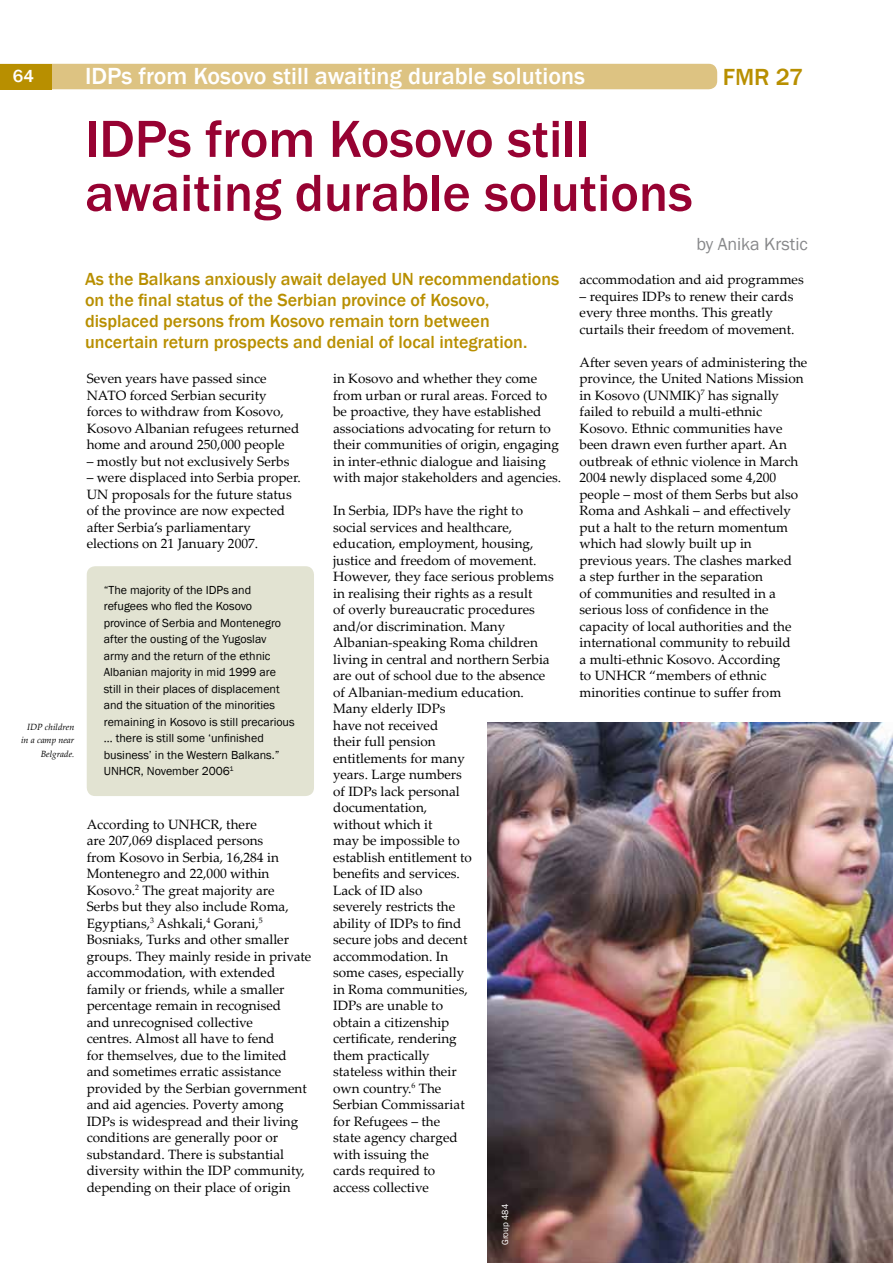
<style>
.page{position:relative;width:893px;height:1263px;background:#fff}
.page>*{position:absolute;margin:0;border:0;box-sizing:border-box;transform-origin:0 0}
.t1{font:500 54px/54px "Franklin Gothic";color:#970232}
.t2{font:500 24px "Franklin Gothic";color:#fff}
.t3{font:500 24px "Franklin Gothic";color:#b88f00}
.t4{font:500 18px/21px "Franklin Gothic";color:#b88f00}
.t5{font:18px "Franklin Gothic";color:#87888a}
.t6{font:500 18px "Franklin Gothic";color:#fff}
.t7{font:13.5px/16.5px "Palatino Linotype";color:#000}
.t8{font:12px/16.5px "Franklin Gothic";color:#000}
.t9{font:italic 9px/13.5px "Palatino Linotype";color:#000;text-align:right}
.t10{font:9px "Franklin Gothic";color:#fff}
</style>
<div class="page">
<div style="left:87px;top:566px;width:227px;height:230px;background:#e2e3d2;border-radius:9px"></div>
<div style="left:51px;top:64px;width:666px;height:25px;background:#ddc382"></div>
<div style="left:0;top:64px;width:51px;height:25px;background:#b88f00"></div>
<img style="left:488px;top:723px;width:405px;height:540px">
<h3 class="t6" style="left:13px;top:65px;width:23px">64</h3>
<h2 class="t2" style="left:85px;top:62px;width:501px">IDPs from Kosovo still awaiting durable solutions</h2>
<h2 class="t3" style="left:723px;top:63px;width:82px">FMR 27</h2>
<h1 class="t1" style="left:85px;top:112px;width:609px">IDPs from Kosovo still awaiting durable solutions</h1>
<p class="t9" style="left:21px;top:719px;width:55px">IDP children in a camp near<br>Belgrade.</p>
<h3 class="t4" style="left:85px;top:268px;width:476px">As the Balkans anxiously await delayed UN recommendations on the final status of the Serbian province of Kosovo, displaced persons from Kosovo remain torn between uncertain return prospects and denial of local integration.</h3>
<p class="t7" style="left:87px;top:370px;width:214px">Seven years have passed since<br>NATO forced Serbian security forces to withdraw from Kosovo,<br>Kosovo Albanian refugees returned home and around 250,000 people</p>
<p class="t7" style="left:87px;top:452px;width:204px">– mostly but not exclusively Serbs</p>
<p class="t7" style="left:87px;top:469px;width:216px">– were displaced into Serbia proper.<br>UN proposals for the future status of the province are now expected after Serbia’s parliamentary elections on 21 January 2007.</p>
<p class="t8" style="left:104px;top:582px;width:192px">“The majority of the IDPs and refugees who fled the Kosovo province of Serbia and Montenegro after the ousting of the Yugoslav<br>army and the return of the ethnic<br>Albanian majority in mid 1999 are still in their places of displacement and the situation of the minorities remaining in Kosovo is still precarious … there is still some ‘unfinished business’ in the Western Balkans.”<br>UNHCR, November 2006<sup>1</sup></p>
<p class="t7" style="left:87px;top:815px;width:226px">According to UNHCR, there<br>are 207,069 displaced persons<br>from Kosovo in Serbia, 16,284 in<br>Montenegro and 22,000 within<br>Kosovo.<sup>2</sup> The great majority are<br>Serbs but they also include Roma,<br>Egyptians,<sup>3</sup> Ashkali,<sup>4</sup> Gorani,<sup>5<br></sup>Bosniaks, Turks and other smaller groups. They mainly reside in private accommodation, with extended family or friends, while a smaller percentage remain in recognised<br>and unrecognised collective<br>centres. Almost all have to fend<br>for themselves, due to the limited and sometimes erratic assistance provided by the Serbian government and aid agencies. Poverty among<br>IDPs is widespread and their living conditions are generally poor or substandard. There is substantial diversity within the IDP community, depending on their place of origin</p>
<p class="t7" style="left:333px;top:370px;width:230px">in Kosovo and whether they come from urban or rural areas. Forced to be proactive, they have established associations advocating for return to their communities of origin, engaging in inter-ethnic dialogue and liaising with major stakeholders and agencies.</p>
<p class="t7" style="left:333px;top:502px;width:222px">In Serbia, IDPs have the right to social services and healthcare, education, employment, housing, justice and freedom of movement.<br>However, they face serious problems in realising their rights as a result<br>of overly bureaucratic procedures and/or discrimination. Many<br>Albanian-speaking Roma children living in central and northern Serbia are out of school due to the absence of Albanian-medium education.<br>Many elderly IDPs<br>have not received<br>their full pension<br>entitlements for many<br>years. Large numbers<br>of IDPs lack personal documentation,<br>without which it<br>may be impossible to<br>establish entitlement to<br>benefits and services.<br>Lack of ID also<br>severely restricts the<br>ability of IDPs to find<br>secure jobs and decent accommodation. In<br>some cases, especially<br>in Roma communities,<br>IDPs are unable to<br>obtain a citizenship<br>certificate, rendering<br>them practically<br>stateless within their<br>own country.<sup>6</sup> The<br>Serbian Commissariat<br>for Refugees – the<br>state agency charged<br>with issuing the<br>cards required to<br>access collective</p>
<p class="t10" style="left:499px;top:1245px;width:43px;rotate:-90deg">Group 484</p>
<h3 class="t5" style="left:696px;top:232px;width:113px">by Anika Krstic</h3>
<p class="t7" style="left:579px;top:271px;width:226px">accommodation and aid programmes</p>
<p class="t7" style="left:579px;top:287px;width:217px">– requires IDPs to renew their cards every three months. This greatly curtails their freedom of movement.</p>
<p class="t7" style="left:579px;top:353px;width:229px">After seven years of administering the province, the United Nations Mission in Kosovo (UNMIK)<sup>7</sup> has signally failed to rebuild a multi-ethnic Kosovo. Ethnic communities have been drawn even further apart. An outbreak of ethnic violence in March 2004 newly displaced some 4,200 people – most of them Serbs but also Roma and Ashkali – and effectively put a halt to the return momentum which had slowly built up in previous years. The clashes marked<br>a step further in the separation<br>of communities and resulted in a serious loss of confidence in the capacity of local authorities and the international community to rebuild<br>a multi-ethnic Kosovo. According<br>to UNHCR “members of ethnic minorities continue to suffer from</p>
</div>
